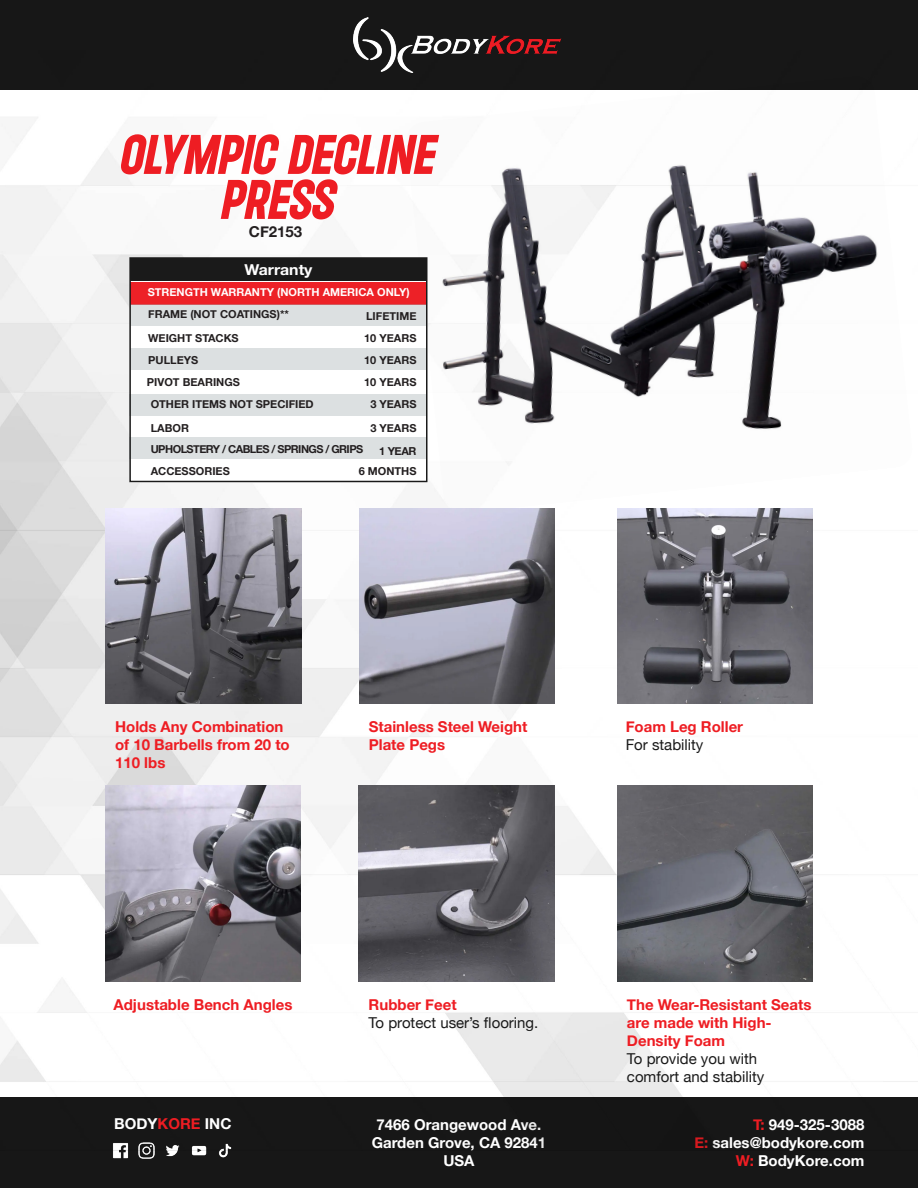
<style>
.page{position:relative;width:918px;height:1188px;background:#fff}
.page>*{position:absolute;margin:0;border:0;box-sizing:border-box;transform-origin:0 0}
.t1{font:italic 700 60px/45px "Roundkey";color:#ee1d23;text-align:center}
.Paragraph_Style_1{font:700 15px/18px "Helvetica Neue";color:#ee1d23}
.t2{font:700 15px/18px "Helvetica Neue";color:#fff;text-align:center}
.Paragraph_Style_1-2{font:15px/18px "Helvetica Neue";color:#1a1a1a}
.t3{font:700 15px "Helvetica Neue";color:#fff;scale:1.06 1}
.t4{font:700 15px "Helvetica Neue";color:#231f20}
.t5{font:700 10.95px "Helvetica Neue";color:#231f20}
.t6{font:700 10.95px "Helvetica Neue";color:#fff}
.t7{font:700 10.95px "Helvetica Neue";letter-spacing:-.05em;color:#231f20}
.s1{color:#ee1d23}
</style>
<div class="page">
<div style="left:0;top:0;width:918px;height:90px;background:#171717"></div>
<img style="left:353px;top:18px;width:209px;height:32px">
<div style="left:0;top:1098px;width:918px;height:90px;background:#171717"></div>
<img style="left:113px;top:1151px;width:15px;height:8px">
<img style="left:166px;top:1151px;width:12px;height:6px">
<img style="left:219px;top:1151px;width:9px;height:7px">
<img style="left:138px;top:1151px;width:17px;height:8px">
<img style="left:191px;top:1151px;width:16px;height:5px">
<img style="left:0;top:50px;width:918px;height:1101px">
<img style="left:405px;top:77px;width:508px;height:437px">
<img style="left:105px;top:508px;width:196px;height:196px">
<img style="left:359px;top:508px;width:196px;height:196px">
<img style="left:617px;top:508px;width:196px;height:196px">
<img style="left:359px;top:786px;width:196px;height:195px">
<img style="left:617px;top:786px;width:196px;height:195px">
<img style="left:105px;top:786px;width:196px;height:195px">
<div style="left:130px;top:258px;width:297px;height:33px;background:#1a1a1a"></div>
<div style="left:130px;top:282px;width:298px;height:201px;background:#fff"></div>
<div style="left:130px;top:282px;width:296px;height:22px;background:#ed2127"></div>
<div style="left:130px;top:304px;width:297px;height:22px;background:#dce0e1"></div>
<div style="left:130px;top:348px;width:297px;height:22px;background:#dce0e1"></div>
<div style="left:129px;top:394px;width:297px;height:22px;background:#dce0e1"></div>
<div style="left:129px;top:437px;width:297px;height:22px;background:#dce0e1"></div>
<div style="left:129px;top:257px;width:299px;height:225px;border:2px solid #1a1a1a"></div>
<p class="t1" style="left:118px;top:130px;width:317px">OLYMPIC DECLINE<br>PRESS</p>
<p class="t4" style="left:249px;top:220px;width:55px">CF2153</p>
<p class="t3" style="left:244px;top:258px;width:66px">Warranty</p>
<p class="t6" style="left:148px;top:284px;width:264px">STRENGTH WARRANTY (NORTH AMERICA ONLY)</p>
<p class="t5" style="left:148px;top:305px;width:142px">FRAME (NOT COATINGS)**</p>
<p class="t5" style="left:148px;top:329px;width:92px">WEIGHT STACKS</p>
<p class="t5" style="left:364px;top:329px;width:54px">10 YEARS</p>
<p class="t5" style="left:364px;top:351px;width:54px">10 YEARS</p>
<p class="t5" style="left:364px;top:373px;width:54px">10 YEARS</p>
<p class="t5" style="left:366px;top:307px;width:52px">LIFETIME</p>
<p class="t5" style="left:148px;top:351px;width:52px">PULLEYS</p>
<p class="t5" style="left:147px;top:374px;width:94px">PIVOT BEARINGS</p>
<p class="t5" style="left:151px;top:395px;width:165px">OTHER ITEMS NOT SPECIFIED</p>
<p class="t5" style="left:370px;top:395px;width:48px">3 YEARS</p>
<p class="t5" style="left:151px;top:419px;width:40px">LABOR</p>
<p class="t5" style="left:370px;top:419px;width:48px">3 YEARS</p>
<p class="t7" style="left:151px;top:440px;width:214px">UPHOLSTERY / CABLES / SPRINGS / GRIPS</p>
<p class="t5" style="left:379px;top:442px;width:39px">1 YEAR</p>
<p class="t5" style="left:151px;top:462px;width:81px">ACCESSORIES</p>
<p class="t5" style="left:359px;top:462px;width:59px">6 MONTHS</p>
<p class="Paragraph_Style_1" style="left:115px;top:718px;width:176px">Holds Any Combination of 10 Barbells from 20 to<br>110 lbs</p>
<p class="Paragraph_Style_1" style="left:369px;top:718px;width:160px">Stainless Steel Weight<br>Plate Pegs</p>
<p class="Paragraph_Style_1" style="left:626px;top:718px;width:119px">Foam Leg Roller</p>
<p class="Paragraph_Style_1-2" style="left:626px;top:737px;width:79px">For stability</p>
<p class="Paragraph_Style_1" style="left:114px;top:996px;width:180px">Adjustable Bench Angles</p>
<p class="t2" style="left:114px;top:1115px;width:119px">BODY<span class="s1">KORE</span> INC</p>
<p class="Paragraph_Style_1" style="left:369px;top:996px;width:90px">Rubber Feet</p>
<p class="Paragraph_Style_1-2" style="left:369px;top:1014px;width:171px">To protect user’s flooring.</p>
<p class="Paragraph_Style_1" style="left:627px;top:996px;width:186px">The Wear-Resistant Seats are made with High-<br>Density Foam</p>
<p class="Paragraph_Style_1-2" style="left:627px;top:1050px;width:139px">To provide you with comfort and stability</p>
<p class="t2" style="left:372px;top:1116px;width:176px">7466 Orangewood Ave.<br>Garden Grove, CA 92841<br>USA</p>
<p class="t2" style="left:694px;top:1116px;width:172px;text-align:right"><span class="s1">T:</span> 949-325-3088<br><span class="s1">E:</span> sales@bodykore.com<br><span class="s1">W:</span> BodyKore.com</p>
</div>
